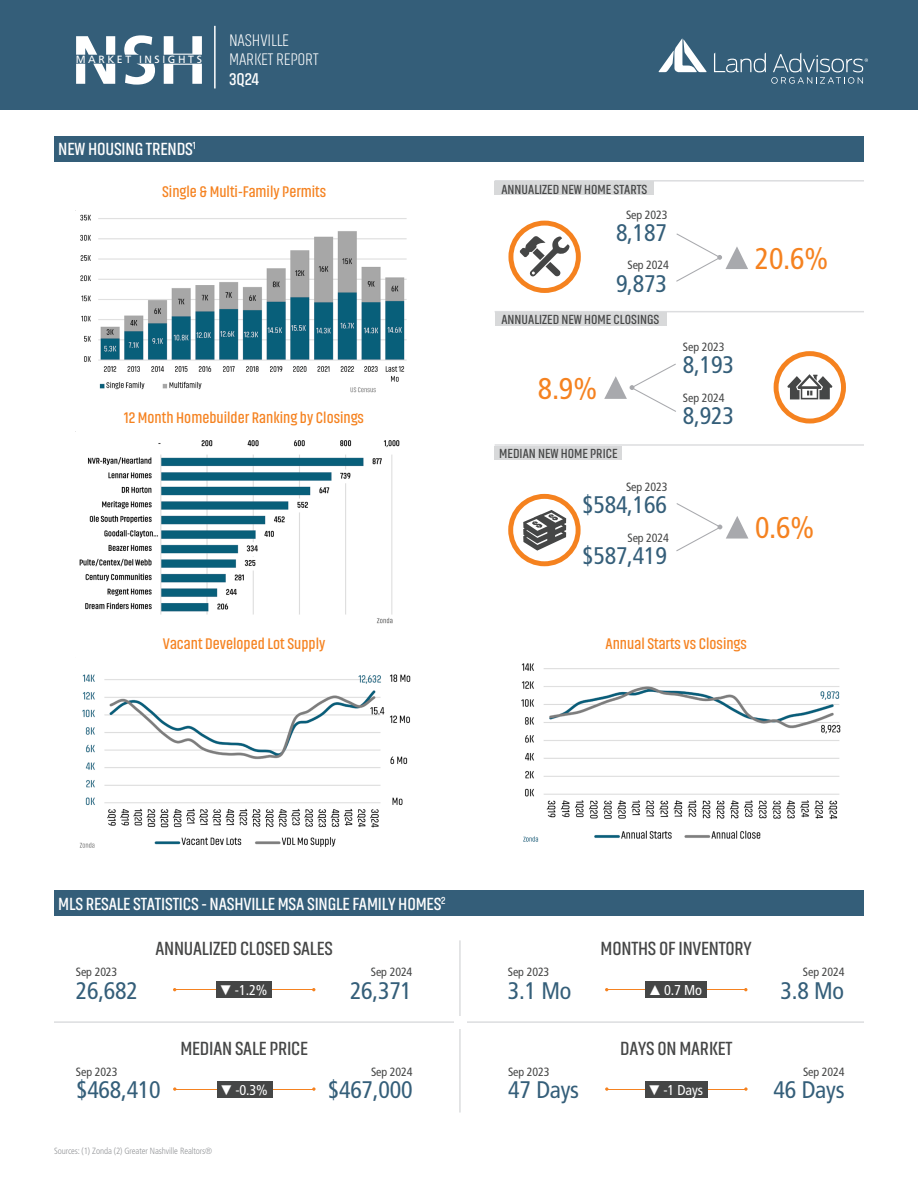
<style>
.page{position:relative;width:918px;height:1188px;background:#fff}
.page>*{position:absolute;margin:0;border:0;box-sizing:border-box;transform-origin:0 0}
.MLS_Housing_Stat_Left{font:condensed 30px "Frutiger LT Pro";color:#f58220}
.MLS_Housing_Stat_Right{font:condensed 30px "Frutiger LT Pro";color:#f58220}
.MLS_Housing_Stat_Right-2{font:condensed 24px "Frutiger LT Pro";letter-spacing:-.01em;color:#345e79}
.Body_Copy_01_Left{font:condensed 24px "Frutiger LT Pro";letter-spacing:-.01em;color:#345e79}
.Body_Copy_01_Right{font:condensed 24px "Frutiger LT Pro";letter-spacing:-.01em;color:#345e79}
.MLS_Housing_Stat_Left-2{font:condensed 24px "Frutiger LT Pro";letter-spacing:-.01em;color:#345e79}
.Body_Copy_Centered{font:600 19.5px "Akhand";letter-spacing:-.01em;color:#454646}
.Body_Copy_01_Left-2{font:600 18px "Akhand";letter-spacing:-.01em;color:#fff}
.t1{font:200 17.4px "Akhand";letter-spacing:-.01em;color:#fff}
.t2{font:600 17.4px "Akhand";color:#fff}
.Body_Copy_Centered-2{font:600 15.75px "Akhand";color:#f58220}
.Stat_Rate_Indented_Centered{font:condensed 14.25px "Frutiger LT Pro";letter-spacing:-.01em;color:#fff}
.Subheadline_01_Left_Indented{font:600 13.5px "Akhand";color:#454646}
.Stat_Rate_Indented_Centered-2{font:600 13.5px "Akhand";color:#454646}
.MLS_Housing_Stat_Right-3{font:condensed 12px "Frutiger LT Pro";letter-spacing:-.01em;color:#454646}
.Body_Copy_01_Left-3{font:condensed 12px "Frutiger LT Pro";letter-spacing:-.01em;color:#454646}
.Body_Copy_01_Right-2{font:condensed 12px "Frutiger LT Pro";letter-spacing:-.01em;color:#454646}
.MLS_Housing_Stat_Left-3{font:condensed 12px "Frutiger LT Pro";letter-spacing:-.01em;color:#454646}
.t3{font:10.5px "Frutiger LT Pro";letter-spacing:.245em;color:#fff}
.t4{font:300 condensed 9px "Frutiger LT Pro";letter-spacing:-.01em;color:#939598}
.s1{font-family:"Arial Narrow";font-stretch:normal}
</style>
<div class="page">
<div style="left:0;top:0;width:918px;height:109px;background:#345e79"></div>
<svg style="left:714px;top:52px;width:154px;height:32px"></svg>
<svg style="left:659px;top:39px;width:48px;height:33px"></svg>
<hr style="left:214px;top:26px;width:2px;height:62px;background:#fff">
<div style="left:508px;top:494px;width:73px;height:72px;border:5px solid #f5821f;border-radius:50%"></div>
<div style="left:774px;top:351px;width:72px;height:73px;border:5px solid #f5821f;border-radius:50%"></div>
<svg style="left:787px;top:374px;width:45px;height:25px"></svg>
<div style="left:508px;top:221px;width:73px;height:72px;border:5px solid #f5821f;border-radius:50%"></div>
<svg style="left:520px;top:236px;width:50px;height:41px"></svg>
<svg style="left:523px;top:510px;width:43px;height:41px"></svg>
<svg style="left:76px;top:35px;width:126px;height:50px"></svg>
<hr style="left:495px;top:311px;width:369px;height:1px;background:#dcdddf">
<hr style="left:495px;top:444px;width:369px;height:2px;background:#dcdddf">
<hr style="left:495px;top:180px;width:369px;height:2px;background:#dcdddf">
<div style="left:495px;top:182px;width:159px;height:13px;background:#d8d9da"></div>
<svg style="left:676px;top:233px;width:72px;height:49px"></svg>
<img style="left:521px;top:663px;width:320px;height:179px">
<div style="left:495px;top:312px;width:171px;height:14px;background:#d8d9da"></div>
<div style="left:495px;top:446px;width:127px;height:14px;background:#d8d9da"></div>
<img style="left:79px;top:674px;width:332px;height:174px">
<img style="left:79px;top:440px;width:321px;height:184px">
<img style="left:80px;top:214px;width:327px;height:179px">
<svg style="left:676px;top:503px;width:72px;height:49px"></svg>
<svg style="left:604px;top:363px;width:72px;height:49px"></svg>
<hr style="left:606px;top:989px;width:140px;height:1px;background:#f58220">
<hr style="left:54px;top:1021px;width:810px;height:2px;background:#dcdddf">
<hr style="left:459px;top:940px;width:2px;height:173px;background:#dcdddf">
<div style="left:454px;top:1016px;width:12px;height:12px;background:#fff"></div>
<div style="left:646px;top:981px;width:61px;height:17px;background:#454646"></div>
<hr style="left:607px;top:1089px;width:139px;height:1px;background:#f58220">
<div style="left:645px;top:1081px;width:62px;height:16px;background:#454646"></div>
<hr style="left:174px;top:989px;width:140px;height:1px;background:#f58220">
<div style="left:216px;top:981px;width:56px;height:17px;background:#454646"></div>
<hr style="left:174px;top:1089px;width:119px;height:1px;background:#f58220">
<hr style="left:196px;top:1089px;width:119px;height:1px;background:#f58220">
<div style="left:217px;top:1081px;width:56px;height:17px;background:#454646"></div>
<div style="left:54px;top:136px;width:810px;height:26px;background:#345e79"></div>
<div style="left:54px;top:890px;width:810px;height:26px;background:#345e79"></div>
<p class="t3" style="left:76px;top:53px;width:128px">MARKET INSIGHTS</p>
<p class="Body_Copy_01_Left-2" style="left:58px;top:140px;width:139px">NEW HOUSING TRENDS<sup>1</sup></p>
<p class="t1" style="left:229px;top:31px;width:61px">NASHVILLE</p>
<p class="t1" style="left:229px;top:51px;width:91px">MARKET REPORT</p>
<p class="t2" style="left:229px;top:70px;width:31px">3Q24</p>
<p class="Body_Copy_Centered-2" style="left:162px;top:184px;width:166px">Single &amp; Multi-Family Permits</p>
<p class="Body_Copy_Centered-2" style="left:124px;top:410px;width:241px">12 Month Homebuilder Ranking by Closings</p>
<p class="Subheadline_01_Left_Indented" style="left:501px;top:182px;width:147px">ANNUALIZED NEW HOME STARTS</p>
<p class="MLS_Housing_Stat_Right-3" style="left:626px;top:207px;width:43px">Sep 2023</p>
<p class="MLS_Housing_Stat_Right-2" style="left:616px;top:219px;width:52px">8,187</p>
<p class="MLS_Housing_Stat_Right-3" style="left:628px;top:258px;width:43px">Sep 2024</p>
<p class="MLS_Housing_Stat_Right-2" style="left:616px;top:269px;width:52px">9,873</p>
<p class="Subheadline_01_Left_Indented" style="left:501px;top:313px;width:159px">ANNUALIZED NEW HOME CLOSINGS</p>
<p class="MLS_Housing_Stat_Right" style="left:538px;top:371px;width:61px">8.9%</p>
<p class="Stat_Rate_Indented_Centered-2" style="left:499px;top:446px;width:120px">MEDIAN NEW HOME PRICE</p>
<p class="MLS_Housing_Stat_Right-3" style="left:626px;top:480px;width:43px">Sep 2023</p>
<p class="MLS_Housing_Stat_Right-2" style="left:582px;top:491px;width:86px">$584,166</p>
<p class="MLS_Housing_Stat_Right-3" style="left:628px;top:531px;width:43px">Sep 2024</p>
<p class="MLS_Housing_Stat_Right-2" style="left:582px;top:542px;width:86px">$587,419</p>
<p class="MLS_Housing_Stat_Left-3" style="left:683px;top:340px;width:43px">Sep 2023</p>
<p class="MLS_Housing_Stat_Left-2" style="left:683px;top:351px;width:52px">8,193</p>
<p class="MLS_Housing_Stat_Left-3" style="left:683px;top:391px;width:43px">Sep 2024</p>
<p class="MLS_Housing_Stat_Left-2" style="left:683px;top:402px;width:52px">8,923</p>
<p class="MLS_Housing_Stat_Left" style="left:755px;top:241px;width:75px">20.6%</p>
<p class="MLS_Housing_Stat_Left" style="left:755px;top:510px;width:61px">0.6%</p>
<p class="Body_Copy_Centered-2" style="left:163px;top:635px;width:164px">Vacant Developed Lot Supply</p>
<p class="Body_Copy_Centered-2" style="left:606px;top:635px;width:143px">Annual Starts vs Closings</p>
<p class="Body_Copy_01_Left-2" style="left:58px;top:894px;width:389px">MLS RESALE STATISTICS - NASHVILLE MSA SINGLE FAMILY HOMES<sup>2</sup></p>
<p class="Body_Copy_Centered" style="left:155px;top:938px;width:179px">ANNUALIZED CLOSED SALES</p>
<p class="Body_Copy_Centered" style="left:601px;top:938px;width:153px">MONTHS OF INVENTORY</p>
<p class="Body_Copy_01_Left-3" style="left:76px;top:965px;width:43px">Sep 2023</p>
<p class="Body_Copy_01_Right-2" style="left:371px;top:965px;width:43px">Sep 2024</p>
<p class="Body_Copy_01_Left-3" style="left:508px;top:965px;width:43px">Sep 2023</p>
<p class="Body_Copy_01_Right-2" style="left:803px;top:965px;width:43px">Sep 2024</p>
<p class="Body_Copy_01_Left" style="left:76px;top:976px;width:64px">26,682</p>
<p class="Body_Copy_01_Right" style="left:350px;top:976px;width:64px">26,371</p>
<p class="Stat_Rate_Indented_Centered" style="left:221px;top:982px;width:48px"><span class="s1">▼</span>-1.2%</p>
<p class="Body_Copy_01_Left" style="left:508px;top:976px;width:65px">3.1 Mo</p>
<p class="Body_Copy_01_Right" style="left:781px;top:976px;width:65px">3.8 Mo</p>
<p class="Stat_Rate_Indented_Centered" style="left:650px;top:982px;width:53px"><span class="s1">▲</span>0.7 Mo</p>
<p class="Body_Copy_Centered" style="left:180px;top:1038px;width:129px">MEDIAN SALE PRICE</p>
<p class="Body_Copy_Centered" style="left:620px;top:1038px;width:114px">DAYS ON MARKET</p>
<p class="Body_Copy_01_Left-3" style="left:76px;top:1065px;width:43px">Sep 2023</p>
<p class="Body_Copy_01_Right-2" style="left:371px;top:1065px;width:43px">Sep 2024</p>
<p class="Stat_Rate_Indented_Centered" style="left:222px;top:1082px;width:48px"><span class="s1">▼</span>-0.3%</p>
<p class="Body_Copy_01_Left" style="left:76px;top:1076px;width:86px">$468,410</p>
<p class="Body_Copy_01_Right" style="left:328px;top:1076px;width:86px">$467,000</p>
<p class="Body_Copy_01_Left-3" style="left:508px;top:1065px;width:43px">Sep 2023</p>
<p class="Body_Copy_01_Right-2" style="left:803px;top:1065px;width:43px">Sep 2024</p>
<p class="Body_Copy_01_Left" style="left:508px;top:1076px;width:72px">47 Days</p>
<p class="Stat_Rate_Indented_Centered" style="left:650px;top:1081px;width:55px"><span class="s1">▼</span>-1 Days</p>
<p class="Body_Copy_01_Right" style="left:774px;top:1076px;width:72px">46 Days</p>
<p class="t4" style="left:54px;top:1146px;width:160px">Sources: (1) Zonda (2) Greater Nashville Realtors®</p>
</div>
